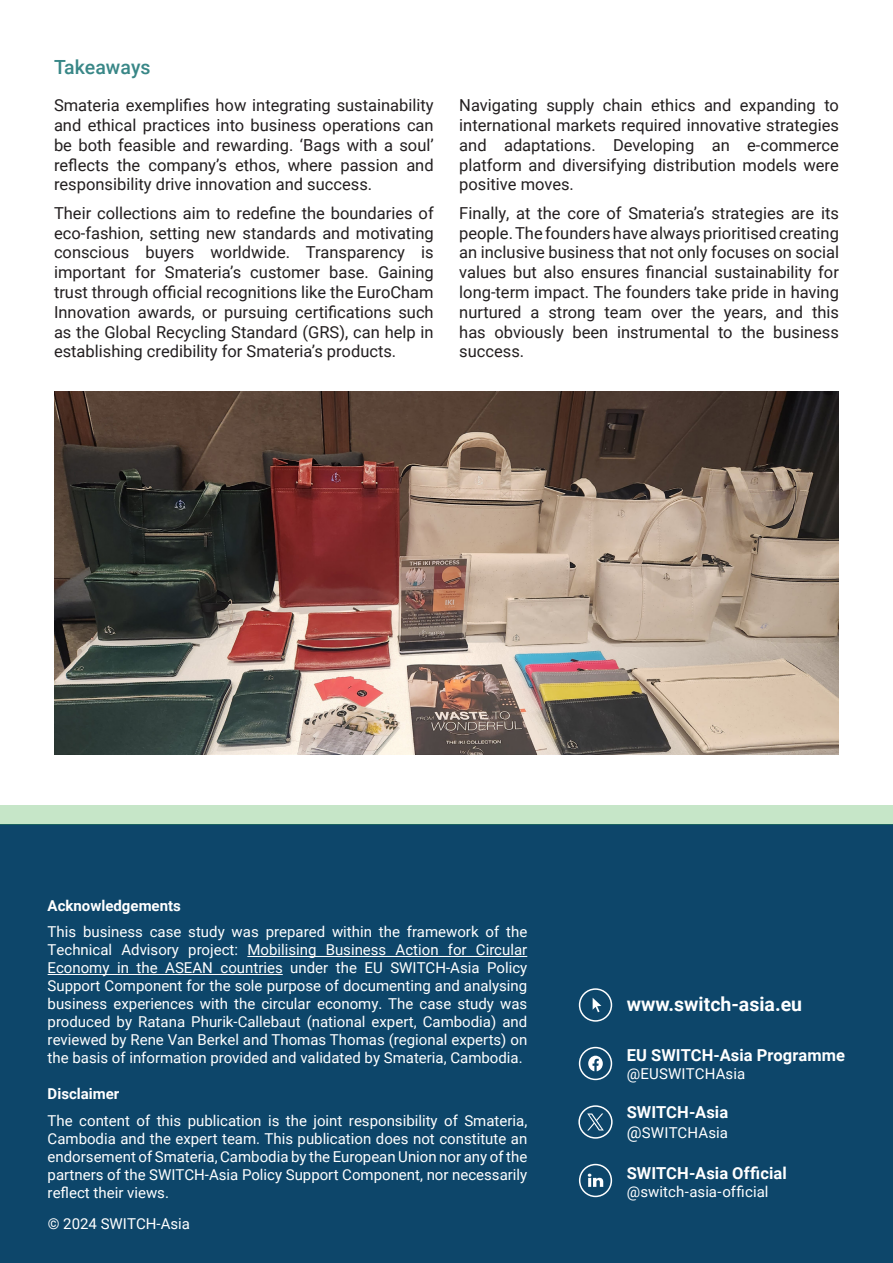
<style>
.page{position:relative;width:893px;height:1263px;background:#fff}
.page>*{position:absolute;margin:0;border:0;box-sizing:border-box;transform-origin:0 0}
.t1{font:700 19.5px "Roboto";color:#fff}
.heading_2{font:500 19.5px "Roboto";color:#398787}
.body{font:16.5px/19.8px "Roboto";color:#231f20;text-align:justify}
.t2{font:700 16.5px "Roboto";color:#fff}
.t3{font:15px/18px "Roboto";color:#fff;text-align:justify}
.t4{font:700 15px "Roboto";color:#fff}
.s1{font-size:16.5px}
</style>
<div class="page">
<div style="left:0;top:825px;width:893px;height:438px;background:#0d466a"></div>
<hr style="left:247px;top:956px;width:280px;height:1px;background:#fff">
<hr style="left:48px;top:974px;width:235px;height:1px;background:#fff">
<svg style="left:588px;top:1056px;width:15px;height:15px"></svg>
<div style="left:579px;top:1047px;width:33px;height:33px;border:2px solid #fff;border-radius:50%"></div>
<svg style="left:593px;top:998px;width:8px;height:14px"></svg>
<div style="left:579px;top:988px;width:33px;height:34px;border:2px solid #fff;border-radius:50%"></div>
<div style="left:578px;top:1105px;width:35px;height:34px;border:2px solid #fff;border-radius:50%"></div>
<svg style="left:588px;top:1173px;width:15px;height:14px"></svg>
<div style="left:579px;top:1164px;width:33px;height:33px;border:2px solid #fff;border-radius:50%"></div>
<svg style="left:587px;top:1113px;width:17px;height:17px"></svg>
<div style="left:0;top:806px;width:893px;height:19px;background:#c6e6c8"></div>
<img style="left:54px;top:392px;width:785px;height:362px">
<p class="heading_2" style="left:54px;top:54px;width:98px">Takeaways</p>
<p class="body" style="left:54px;top:95px;width:381px">Smateria exemplifies how integrating sustainability and ethical practices into business operations can be both feasible and rewarding. ‘Bags with a soul’ reflects the company’s ethos, where passion and responsibility drive innovation and success.</p>
<p class="body" style="left:54px;top:202px;width:381px">Their collections aim to redefine the boundaries of eco-fashion, setting new standards and motivating conscious buyers worldwide. Transparency is important for Smateria’s customer base. Gaining trust through official recognitions like the EuroCham Innovation awards, or pursuing certifications such as the Global Recycling Standard (GRS), can help in establishing credibility for Smateria’s products.</p>
<p class="body" style="left:459px;top:95px;width:381px">Navigating supply chain ethics and expanding to international markets required innovative strategies and adaptations. Developing an e-commerce platform and diversifying distribution models were positive moves.</p>
<p class="body" style="left:459px;top:202px;width:381px">Finally, at the core of Smateria’s strategies are its people. The founders have always prioritised creating an inclusive business that not only focuses on social values but also ensures financial sustainability for long-term impact. The founders take pride in having nurtured a strong team over the years, and this has obviously been instrumental to the business success.</p>
<p class="t4" style="left:48px;top:895px;width:135px">Acknowledgements</p>
<p class="t3" style="left:48px;top:922px;width:481px">This business case study was prepared within the framework of the Technical Advisory project: Mobilising Business Action for Circular Economy in the ASEAN countries under the EU SWITCH-Asia Policy Support Component for the sole purpose of documenting and analysing business experiences with the circular economy. The case study was produced by Ratana Phurik-Callebaut (national expert, Cambodia) and reviewed by Rene Van Berkel and Thomas Thomas (regional experts) on the basis of information provided and validated by Smateria, Cambodia.</p>
<p class="t4" style="left:48px;top:1083px;width:73px">Disclaimer</p>
<p class="t3" style="left:48px;top:1111px;width:481px">The content of this publication is the joint responsibility of Smateria, Cambodia and the expert team. This publication does not constitute an endorsement of Smateria, Cambodia by the European Union nor any of the partners of the SWITCH-Asia Policy Support Component, nor necessarily reflect their views.</p>
<p class="t3" style="left:48px;top:1214px;width:144px">© 2024 SWITCH-Asia</p>
<p class="t1" style="left:627px;top:990px;width:177px">www.switch-asia.eu</p>
<p class="t2" style="left:627px;top:1043px;width:220px">EU SWITCH-Asia Programme</p>
<p class="t3" style="left:627px;top:1064px;width:120px">@EUSWITCHAsia</p>
<p class="t2" style="left:627px;top:1100px;width:103px">SWITCH-Asia</p>
<p class="t3" style="left:627px;top:1123px;width:103px"><span class="s1">@</span>SWITCHAsia</p>
<p class="t2" style="left:627px;top:1161px;width:161px">SWITCH-Asia Official</p>
<p class="t3" style="left:627px;top:1182px;width:143px">@switch-asia-official</p>
</div>
